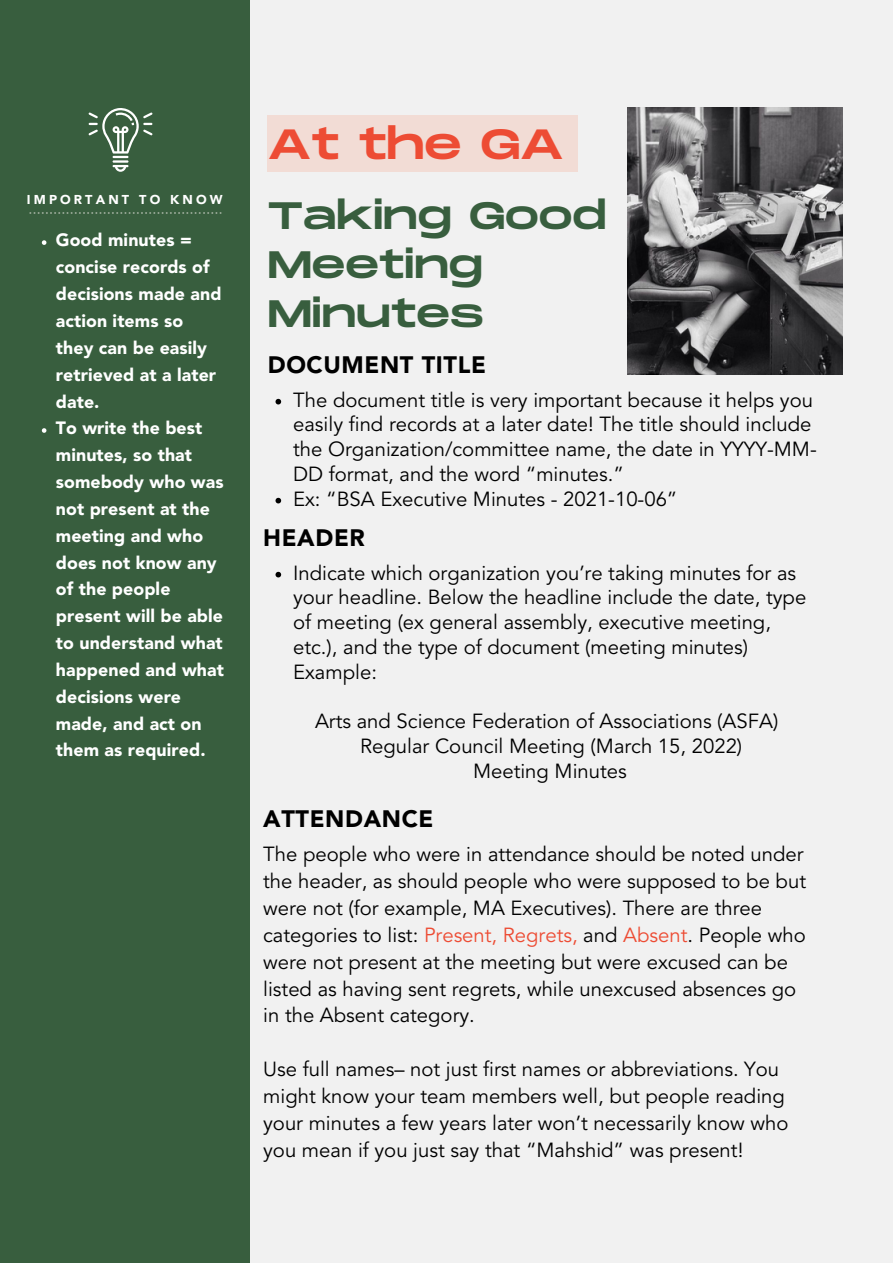
<style>
.page{position:relative;width:893px;height:1264px;background:#fff}
.page>*{position:absolute;margin:0;border:0;box-sizing:border-box;transform-origin:0 0}
.t1{font:42.3px "Monument Extended";letter-spacing:-.005em;color:#ed4c34}
.t2{font:38.1px/49.2px "Monument Extended";color:#385e3e}
.t3{font:900 23.55px "Avenir LT Std";letter-spacing:.025em;color:#000}
.t4{font:20.25px/24.8px "Avenir LT Std";color:#000}
.t5{font:900 17.7px/26.8px "Avenir LT Std";letter-spacing:.005em;color:#fff}
.t6{font:900 12.75px "Avenir LT Std";letter-spacing:.245em;color:#fff}
.s1{color:#ed4c34}
</style>
<div class="page">
<div style="left:0;top:0;width:892px;height:1262px;background:#f1f1f1"></div>
<div style="left:0;top:0;width:250px;height:1262px;background:#385e3e"></div>
<svg style="left:29px;top:212px;width:193px;height:2px"></svg>
<hr style="left:112px;top:160px;width:16px;height:3px;background:#fff">
<svg style="left:112px;top:165px;width:16px;height:7px"></svg>
<svg style="left:88px;top:108px;width:64px;height:50px"></svg>
<div style="left:268px;top:115px;width:310px;height:56px;background:#f2dcd5"></div>
<img style="left:627px;top:108px;width:215px;height:266px">
<svg style="left:275px;top:399px;width:6px;height:5px"></svg>
<svg style="left:275px;top:498px;width:6px;height:5px"></svg>
<svg style="left:42px;top:240px;width:4px;height:5px"></svg>
<svg style="left:42px;top:428px;width:4px;height:5px"></svg>
<svg style="left:275px;top:572px;width:6px;height:5px"></svg>
<p class="t6" style="left:27px;top:195px;width:197px">IMPORTANT TO KNOW</p>
<p class="t5" style="left:56px;top:228px;width:170px">Good minutes = concise records of decisions made and action items so they can be easily retrieved at a later date.<br>To write the best minutes, so that somebody who was not present at the meeting and who does not know any of the people present will be able to understand what happened and what decisions were made, and act on them as required.</p>
<h1 class="t1" style="left:268px;top:120px;width:297px">At the GA</h1>
<h2 class="t2" style="left:268px;top:193px;width:340px">Taking Good<br>Meeting<br>Minutes</h2>
<p class="t3" style="left:268px;top:355px;width:220px">DOCUMENT TITLE</p>
<p class="t4" style="left:293px;top:389px;width:525px">The document title is very important because it helps you easily find records at a later date! The title should include the Organization/committee name, the date in YYYY-MM-DD format, and the word “minutes.”<br>Ex: “BSA Executive Minutes - 2021-10-06”</p>
<p class="t3" style="left:263px;top:528px;width:103px">HEADER</p>
<p class="t4" style="left:293px;top:562px;width:514px">Indicate which organization you’re taking minutes for as your headline. Below the headline include the date, type of meeting (ex general assembly, executive meeting, etc.), and the type of document (meeting minutes)<br>Example:</p>
<p class="t4" style="left:315px;top:710px;width:464px;text-align:center">Arts and Science Federation of Associations (ASFA)<br>Regular Council Meeting (March 15, 2022)<br>Meeting Minutes</p>
<p class="t3" style="left:263px;top:809px;width:172px">ATTENDANCE</p>
<p class="t4" style="left:263px;top:841px;width:544px;line-height:27px">The people who were in attendance should be noted under the header, as should people who were supposed to be but were not (for example, MA Executives). There are three categories to list: <span class="s1">Present, Regrets,</span> and <span class="s1">Absent</span>. People who were not present at the meeting but were excused can be listed as having sent regrets, while unexcused absences go in the Absent category.</p>
<p class="t4" style="left:263px;top:1057px;width:526px;line-height:27px">Use full names– not just first names or abbreviations. You might know your team members well, but people reading your minutes a few years later won’t necessarily know who you mean if you just say that “Mahshid” was present!</p>
</div>
